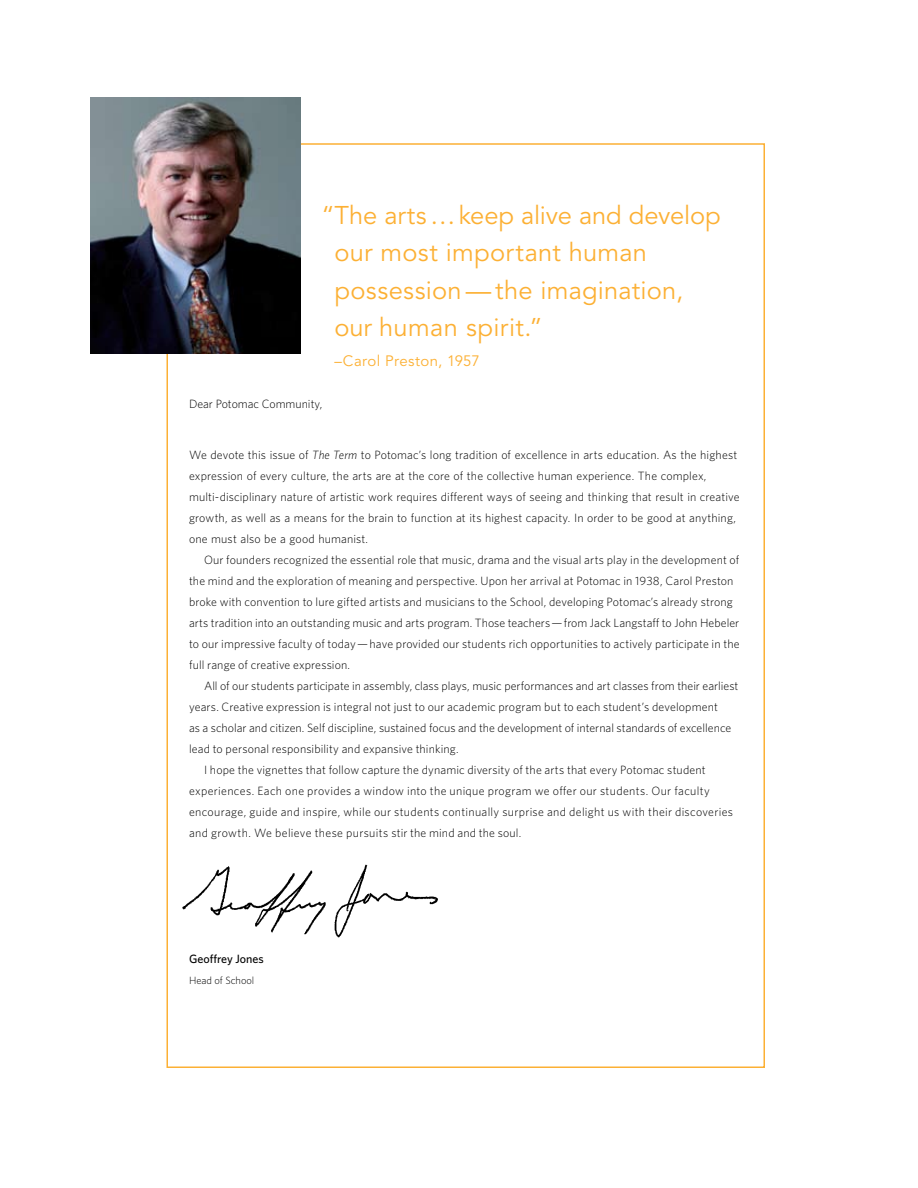
<style>
.page{position:relative;width:918px;height:1188px;background:#fff}
.page>*{position:absolute;margin:0;border:0;box-sizing:border-box;transform-origin:0 0}
.t1{font:25.5px/37.5px "Avenir";letter-spacing:.01em;color:#fcb034}
.t2{font:15px "Avenir";letter-spacing:.02em;color:#fcb034}
.t3{font:300 12px/21px "Whitney";letter-spacing:.01em;color:#000}
.t4{font:500 12px "Whitney";color:#000}
.t5{font:300 10.5px "Whitney";color:#000}
.s1{font-style:italic}
</style>
<div class="page">
<img style="left:90px;top:97px;width:210px;height:257px">
<img style="left:182px;top:864px;width:256px;height:74px">
<h1 class="t1" style="left:334px;top:197px;width:388px;text-indent:-13px">“The arts…keep alive and develop our most important human possession—the imagination, our human spirit.”</h1>
<p class="t2" style="left:334px;top:353px;width:147px">–Carol Preston, 1957</p>
<p class="t3" style="left:189px;top:393px;width:135px">Dear Potomac Community,</p>
<p class="t3" style="left:189px;top:444px;width:552px">We devote this issue of <span class="s1">The Term</span> to Potomac’s long tradition of excellence in arts education. As the highest expression of every culture, the arts are at the core of the collective human experience. The complex, multi-disciplinary nature of artistic work requires different ways of seeing and thinking that result in creative growth, as well as a means for the brain to function at its highest capacity. In order to be good at anything, one must also be a good humanist.</p>
<p class="t3" style="left:189px;top:549px;width:552px;text-indent:15px">Our founders recognized the essential role that music, drama and the visual arts play in the development of the mind and the exploration of meaning and perspective. Upon her arrival at Potomac in 1938, Carol Preston broke with convention to lure gifted artists and musicians to the School, developing Potomac’s already strong arts tradition into an outstanding music and arts program. Those teachers — from Jack Langstaff to John Hebeler to our impressive faculty of today — have provided our students rich opportunities to actively participate in the full range of creative expression.</p>
<p class="t3" style="left:204px;top:675px;width:536px">All of our students participate in assembly, class plays, music performances and art classes from their earliest</p>
<p class="t3" style="left:189px;top:696px;width:530px">years. Creative expression is integral not just to our academic program but to each student’s development</p>
<p class="t3" style="left:189px;top:717px;width:544px">as a scholar and citizen. Self discipline, sustained focus and the development of internal standards of excellence</p>
<p class="t3" style="left:189px;top:738px;width:271px">lead to personal responsibility and expansive thinking.</p>
<p class="t3" style="left:204px;top:759px;width:503px">I hope the vignettes that follow capture the dynamic diversity of the arts that every Potomac student</p>
<p class="t3" style="left:189px;top:780px;width:522px">experiences. Each one provides a window into the unique program we offer our students. Our faculty</p>
<p class="t3" style="left:189px;top:801px;width:546px">encourage, guide and inspire, while our students continually surprise and delight us with their discoveries</p>
<p class="t3" style="left:189px;top:822px;width:334px">and growth. We believe these pursuits stir the mind and the soul.</p>
<p class="t4" style="left:189px;top:951px;width:76px">Geoffrey Jones</p>
<p class="t5" style="left:189px;top:973px;width:67px">Head of School</p>
</div>
